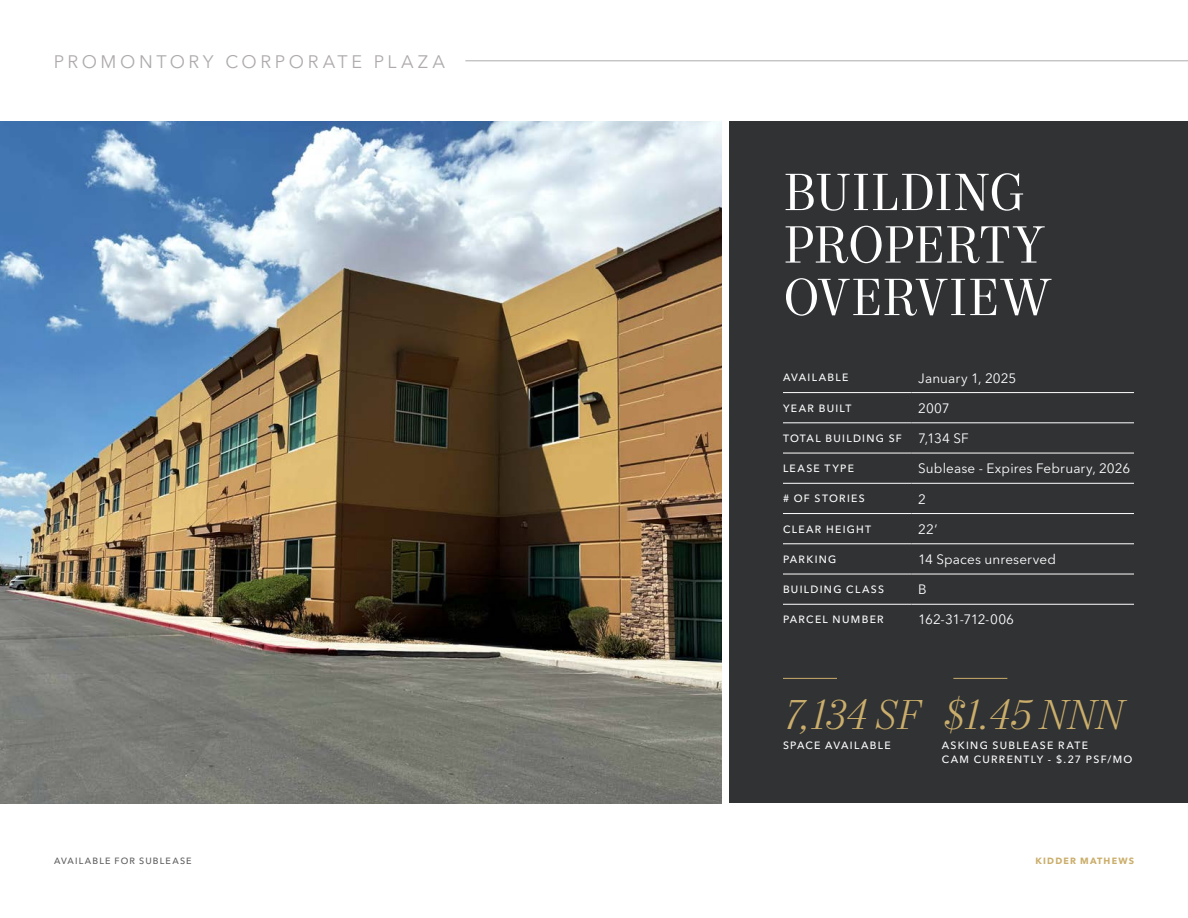
<style>
.page{position:relative;width:1188px;height:918px;background:#fff}
.page>*{position:absolute;margin:0;border:0;box-sizing:border-box;transform-origin:0 0}
.t1{font:52.5px/52.5px "Mort Modern 08";letter-spacing:-.01em;color:#fff}
.t2{font:italic 300 42px "Mort Modern 07";letter-spacing:-.015em;color:#cbae6b}
.t3{font:18px "Avenir Next LT Pro";letter-spacing:.2em;color:#afabac}
.t4{font:13.5px "Avenir Next LT Pro";letter-spacing:.01em;color:#fff}
.t5{font:13.5px "Avenir Next LT Pro";letter-spacing:-.035em;color:#fff}
.t6{font:500 10.5px/13.5px "Avenir Next LT Pro";letter-spacing:.125em;color:#fff}
.t7{font:500 9px "Avenir Next LT Pro";letter-spacing:.13em;color:#5e5d5d}
.t8{font:700 9px "Avenir Next LT Pro";letter-spacing:.13em;color:#cbae6b}
.s1{font-weight:400;font-size:13.5px}
</style>
<div class="page">
<div style="left:729px;top:122px;width:459px;height:681px;background:#313234"></div>
<img style="left:0;top:122px;width:721px;height:681px">
<hr style="left:783px;top:678px;width:54px;height:1px;background:#cbae6b">
<hr style="left:953px;top:678px;width:54px;height:1px;background:#cbae6b">
<hr style="left:783px;top:453px;width:129px;height:1px;background:#fff">
<hr style="left:912px;top:453px;width:222px;height:1px;background:#fff">
<hr style="left:783px;top:483px;width:129px;height:1px;background:#fff">
<hr style="left:912px;top:483px;width:222px;height:1px;background:#fff">
<hr style="left:783px;top:513px;width:129px;height:1px;background:#fff">
<hr style="left:912px;top:513px;width:222px;height:1px;background:#fff">
<hr style="left:783px;top:544px;width:129px;height:1px;background:#fff">
<hr style="left:912px;top:544px;width:222px;height:1px;background:#fff">
<hr style="left:783px;top:574px;width:129px;height:1px;background:#fff">
<hr style="left:912px;top:574px;width:222px;height:1px;background:#fff">
<hr style="left:783px;top:604px;width:129px;height:1px;background:#fff">
<hr style="left:912px;top:604px;width:222px;height:1px;background:#fff">
<hr style="left:783px;top:423px;width:129px;height:1px;background:#fff">
<hr style="left:912px;top:423px;width:222px;height:1px;background:#fff">
<hr style="left:783px;top:392px;width:129px;height:1px;background:#fff">
<hr style="left:912px;top:392px;width:222px;height:1px;background:#fff">
<hr style="left:465px;top:61px;width:723px;height:1px;background:#afabac">
<h3 class="t3" style="left:54px;top:51px;width:393px">PROMONTORY CORPORATE PLAZA</h3>
<h1 class="t1" style="left:783px;top:169px;width:269px">BUILDING<br>PROPERTY<br>OVERVIEW</h1>
<p class="t6" style="left:783px;top:371px;width:67px">AVAILABLE</p>
<p class="t4" style="left:918px;top:370px;width:100px">January 1, 2025</p>
<p class="t6" style="left:783px;top:401px;width:70px">YEAR BUILT</p>
<p class="t4" style="left:918px;top:400px;width:33px">2007</p>
<p class="t6" style="left:783px;top:431px;width:187px">TOTAL BUILDING SF <span class="s1">7,134 SF</span></p>
<p class="t6" style="left:783px;top:462px;width:72px">LEASE TYPE</p>
<p class="t4" style="left:918px;top:461px;width:213px">Sublease - Expires February, 2026</p>
<p class="t6" style="left:783px;top:492px;width:83px"># OF STORIES</p>
<p class="t4" style="left:918px;top:491px;width:9px">2</p>
<p class="t6" style="left:783px;top:522px;width:90px">CLEAR HEIGHT</p>
<p class="t4" style="left:918px;top:521px;width:21px">22’</p>
<p class="t6" style="left:783px;top:552px;width:55px">PARKING</p>
<p class="t4" style="left:918px;top:551px;width:139px">14 Spaces unreserved</p>
<p class="t6" style="left:783px;top:583px;width:103px">BUILDING CLASS</p>
<p class="t4" style="left:918px;top:581px;width:10px">B</p>
<p class="t6" style="left:783px;top:613px;width:102px">PARCEL NUMBER</p>
<p class="t5" style="left:918px;top:612px;width:97px">162-31-712-006</p>
<h2 class="t2" style="left:783px;top:689px;width:138px">7,134 SF</h2>
<p class="t6" style="left:783px;top:739px;width:109px">SPACE AVAILABLE</p>
<h2 class="t2" style="left:942px;top:689px;width:183px">$1.45 NNN</h2>
<p class="t6" style="left:942px;top:739px;width:192px">ASKING SUBLEASE RATE<br>CAM CURRENTLY - $.27 PSF/MO</p>
<p class="t7" style="left:54px;top:855px;width:139px">AVAILABLE FOR SUBLEASE</p>
<p class="t8" style="left:1036px;top:855px;width:100px">KIDDER MATHEWS</p>
</div>
